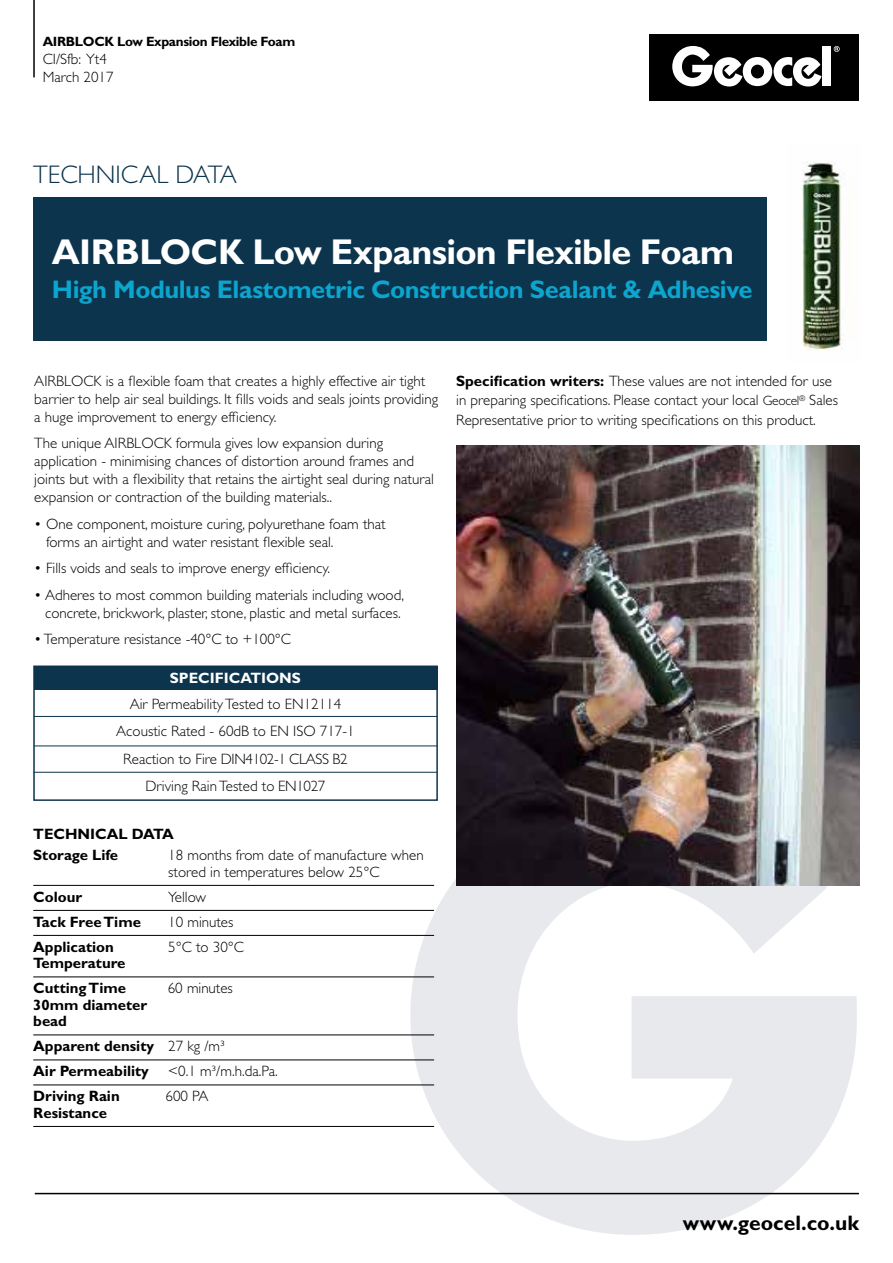
<style>
.page{position:relative;width:893px;height:1263px;background:#fff}
.page>*{position:absolute;margin:0;border:0;box-sizing:border-box;transform-origin:0 0}
.t1{font:700 36px "Gill Sans";letter-spacing:-.02em;color:#fff}
.t2{font:700 25.5px "Gill Sans";letter-spacing:-.02em;color:#0ca5cd}
.t3{font:300 25.5px "Gill Sans";color:#0d344d}
.t4{font:700 21px "Gill Sans";color:#000}
.t5{font:300 15px/18px "Gill Sans";color:#000}
.t6{font:700 15px/25px "Gill Sans";color:#000}
.t7{font:700 15px "Gill Sans";color:#fff}
.t8{font:700 13.5px "Gill Sans";letter-spacing:-.025em;color:#000}
.s1{font-weight:300}
.s2{font-weight:700}
.s3{font-size:13.5px}
</style>
<div class="page">
<svg style="left:410px;top:879px;width:447px;height:356px;fill:#e8e9ed"></svg>
<hr style="left:35px;top:1193px;width:824px;height:1px;background:#000">
<div style="left:33px;top:197px;width:734px;height:144px;background:#0d344d"></div>
<div style="left:649px;top:34px;width:210px;height:67px;background:#000"></div>
<div style="left:823px;top:46px;width:8px;height:40px;background:#fff"></div>
<svg style="left:834px;top:46px;width:6px;height:6px"></svg>
<svg style="left:672px;top:46px;width:149px;height:41px"></svg>
<hr style="left:33px;top:0;width:2px;height:77px;background:#000">
<div style="left:34px;top:666px;width:403px;height:24px;background:#0d344d"></div>
<div style="left:33px;top:665px;width:405px;height:136px;border:2px solid #0d344d"></div>
<hr style="left:34px;top:716px;width:403px;height:1px;background:#0d344d">
<hr style="left:34px;top:745px;width:403px;height:1px;background:#0d344d">
<hr style="left:34px;top:772px;width:403px;height:1px;background:#0d344d">
<img style="left:802px;top:161px;width:43px;height:190px">
<hr style="left:33px;top:885px;width:401px;height:1px;background:#000">
<hr style="left:33px;top:910px;width:401px;height:1px;background:#000">
<hr style="left:33px;top:935px;width:401px;height:1px;background:#000">
<hr style="left:33px;top:976px;width:401px;height:1px;background:#000">
<hr style="left:33px;top:1034px;width:401px;height:1px;background:#000">
<hr style="left:33px;top:1059px;width:401px;height:1px;background:#000">
<hr style="left:33px;top:1084px;width:401px;height:1px;background:#000">
<hr style="left:33px;top:1126px;width:401px;height:1px;background:#000">
<img style="left:456px;top:446px;width:404px;height:439px">
<p class="t8" style="left:43px;top:33px;width:254px">AIRBLOCK Low Expansion Flexible Foam</p>
<p class="t5" style="left:43px;top:50px;width:72px">CI/Sfb: Yt4<br>March 2017</p>
<h2 class="t3" style="left:33px;top:160px;width:205px">TECHNICAL DATA</h2>
<h1 class="t1" style="left:52px;top:230px;width:684px">AIRBLOCK Low Expansion Flexible Foam</h1>
<h2 class="t2" style="left:52px;top:274px;width:702px">High Modulus Elastometric Construction Sealant &amp; Adhesive</h2>
<p class="t5" style="left:34px;top:372px;width:405px">AIRBLOCK is a flexible foam that creates a highly effective air tight barrier to help air seal buildings. It fills voids and seals joints providing a huge improvement to energy efficiency.</p>
<p class="t5" style="left:34px;top:434px;width:401px">The unique AIRBLOCK formula gives low expansion during application - minimising chances of distortion around frames and joints but with a flexibility that retains the airtight seal during natural expansion or contraction of the building materials..</p>
<p class="t5" style="left:46px;top:515px;width:341px;text-indent:-12px">• One component, moisture curing, polyurethane foam that forms an airtight and water resistant flexible seal.</p>
<p class="t5" style="left:34px;top:559px;width:297px">• Fills voids and seals to improve energy efficiency.</p>
<p class="t5" style="left:34px;top:586px;width:371px;text-align:center">• Adheres to most common building materials including wood, concrete, brickwork, plaster, stone, plastic and metal surfaces.</p>
<p class="t5" style="left:34px;top:630px;width:258px">• Temperature resistance -40°C to +100°C</p>
<p class="t7" style="left:170px;top:669px;width:133px">SPECIFICATIONS</p>
<p class="t5" style="left:116px;top:690px;width:240px;line-height:27.5px;text-align:center">Air Permeability Tested to EN12114<br>Acoustic Rated - 60dB to EN ISO 717-1<br>Reaction to Fire DIN4102-1 CLASS B2<br>Driving Rain Tested to EN1027</p>
<p class="t6" style="left:33px;top:824px;width:142px;line-height:20.7px">TECHNICAL DATA<br>Storage Life</p>
<p class="t5" style="left:168px;top:847px;width:257px;line-height:16.5px">18 months from date of manufacture when stored in temperatures below 25°C</p>
<p class="t6" style="left:33px;top:884px;width:50px">Colour</p>
<p class="t5" style="left:168px;top:887px;width:39px">Yellow</p>
<p class="t6" style="left:33px;top:909px;width:109px">Tack Free Time</p>
<p class="t5" style="left:168px;top:912px;width:67px">10 minutes</p>
<p class="t6" style="left:33px;top:934px;width:82px">Application</p>
<p class="t5" style="left:168px;top:937px;width:77px">5°C to 30°C</p>
<p class="t6" style="left:33px;top:950px;width:94px">Temperature<br>Cutting Time</p>
<p class="t5" style="left:168px;top:979px;width:67px">60 minutes</p>
<p class="t6" style="left:33px;top:996px;width:115px;line-height:16.5px">30mm diameter bead</p>
<p class="t6" style="left:33px;top:1033px;width:193px">Apparent density <span class="s1">27 kg /m³<br></span>Air Permeability</p>
<p class="t5" style="left:168px;top:1062px;width:111px">&lt;0.1 m³/m.h.da.Pa.</p>
<p class="t6" style="left:33px;top:1083px;width:88px">Driving Rain</p>
<p class="t5" style="left:166px;top:1087px;width:44px">600 PA</p>
<p class="t6" style="left:33px;top:1100px;width:75px">Resistance</p>
<p class="t5" style="left:456px;top:371px;width:383px;line-height:19.5px"><span class="s2">Specification writers:</span> These values are not intended for use in preparing specifications. Please contact your local <span class="s3">Geocel</span><sup>®</sup> Sales<br>Representative prior to writing specifications on this product.</p>
<h3 class="t4" style="left:683px;top:1210px;width:178px">www.geocel.co.uk</h3>
</div>
